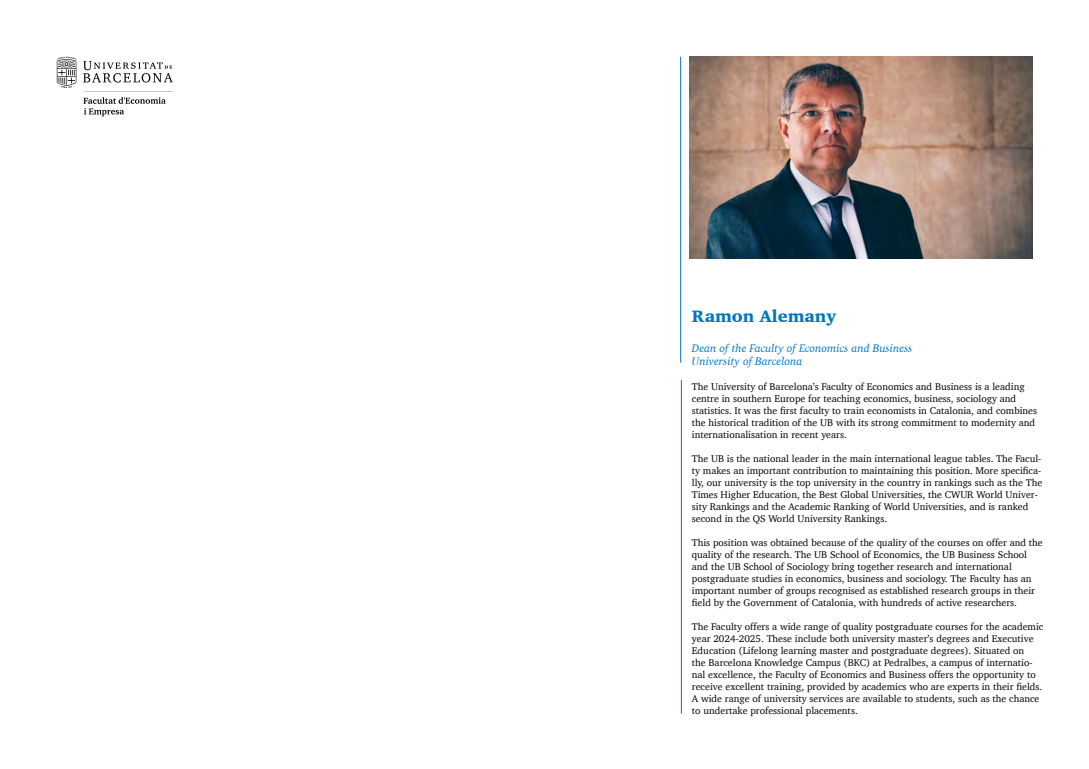
<style>
.page{position:relative;width:1089px;height:769px;background:#fff}
.page>*{position:absolute;margin:0;border:0;box-sizing:border-box;transform-origin:0 0}
.t1{font:900 16.9px "Charter";color:#0077be}
.t2{font:italic 11.3px/13.2px "Charter";color:#0077be}
.t3{font:10px/12px "Charter";color:#000}
</style>
<div class="page">
<svg style="left:83px;top:97px;width:83px;height:19px"></svg>
<hr style="left:84px;top:91px;width:89px;height:1px;background:#000">
<svg style="left:83px;top:61px;width:90px;height:21px"></svg>
<svg style="left:57px;top:57px;width:20px;height:31px"></svg>
<hr style="left:681px;top:380px;width:1px;height:333px;background:#0077be">
<hr style="left:680px;top:57px;width:1px;height:305px;background:#0077be">
<img style="left:689px;top:57px;width:343px;height:201px">
<h1 class="t1" style="left:692px;top:305px;width:146px">Ramon Alemany</h1>
<p class="t2" style="left:692px;top:341px;width:222px">Dean of the Faculty of Economics and Business<br>University of Barcelona</p>
<p class="t3" style="left:692px;top:380px;width:347px">The University of Barcelona’s Faculty of Economics and Business is a leading centre in southern Europe for teaching economics, business, sociology and statistics. It was the first faculty to train economists in Catalonia, and combines the historical tradition of the UB with its strong commitment to modernity and internationalisation in recent years.</p>
<p class="t3" style="left:692px;top:452px;width:352px">The UB is the national leader in the main international league tables. The Facul&shy;ty makes an important contribution to maintaining this position. More specifica&shy;lly, our university is the top university in the country in rankings such as the The Times Higher Education, the Best Global Universities, the CWUR World Univer&shy;sity Rankings and the Academic Ranking of World Universities, and is ranked second in the QS World University Rankings.</p>
<p class="t3" style="left:692px;top:536px;width:352px">This position was obtained because of the quality of the courses on offer and the quality of the research. The UB School of Economics, the UB Business School and the UB School of Sociology bring together research and international postgraduate studies in economics, business and sociology. The Faculty has an important number of groups recognised as established research groups in their field by the Government of Catalonia, with hundreds of active researchers.</p>
<p class="t3" style="left:692px;top:620px;width:353px">The Faculty offers a wide range of quality postgraduate courses for the academic year 2024-2025. These include both university master’s degrees and Executive Education (Lifelong learning master and postgraduate degrees). Situated on<br>the Barcelona Knowledge Campus (BKC) at Pedralbes, a campus of internatio&shy;nal excellence, the Faculty of Economics and Business offers the opportunity to receive excellent training, provided by academics who are experts in their fields.<br>A wide range of university services are available to students, such as the chance to undertake professional placements.</p>
</div>
